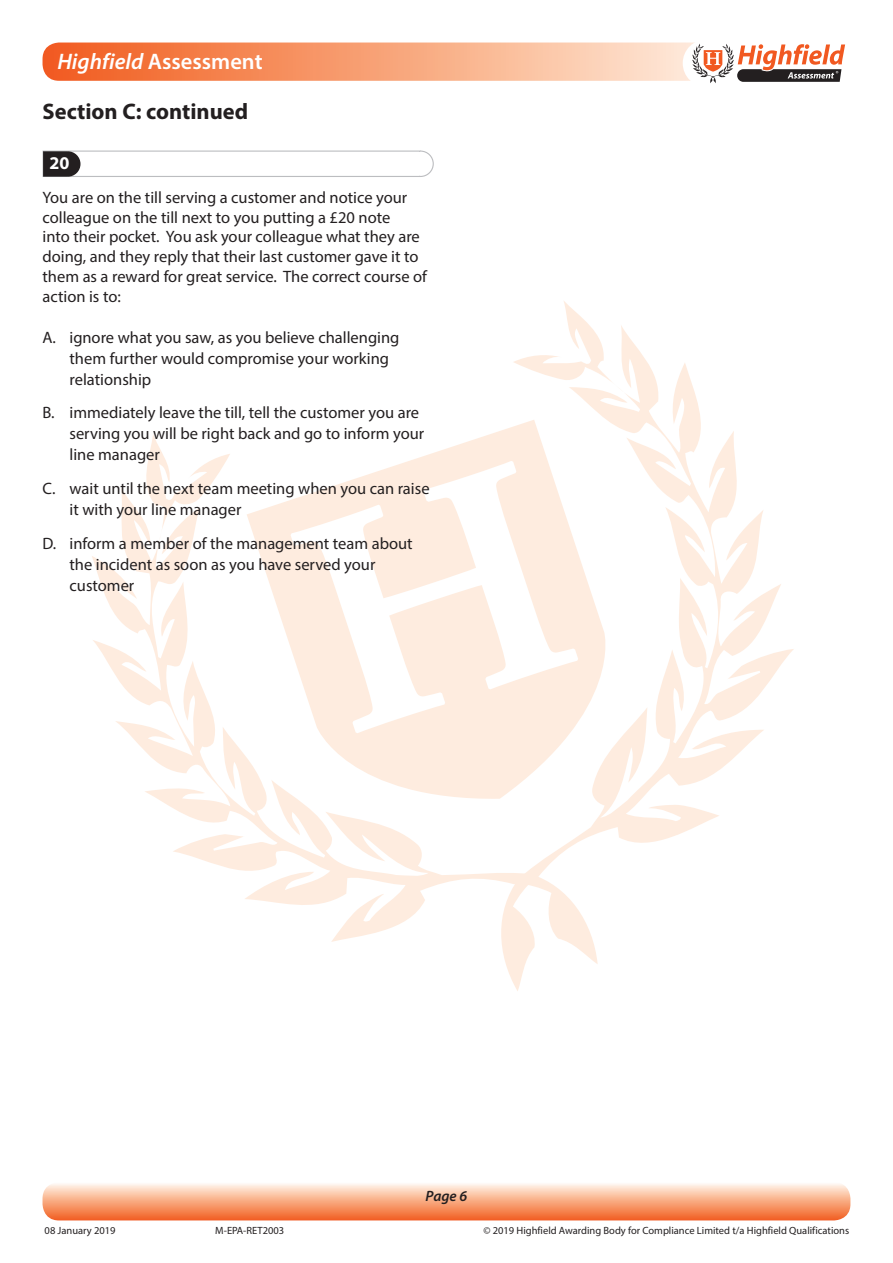
<style>
.page{position:relative;width:893px;height:1263px;background:#fff}
.page>*{position:absolute;margin:0;border:0;box-sizing:border-box;transform-origin:0 0}
.t1{font:600 22.5px "Myriad Pro";color:#fff}
.t2{font:700 22.5px "Myriad Pro";color:#231f20}
.t3{font:700 18px "Myriad Pro";color:#fff}
.t4{font:16.5px/21px "Myriad Pro";color:#231f20}
.t5{font:italic 600 15px "Myriad Pro";color:#231f20}
.t6{font:10.5px "Myriad Pro";color:#231f20}
.s1{font-style:italic}
</style>
<div class="page">
<svg style="left:92px;top:434px;width:403px;height:508px"></svg>
<svg style="left:495px;top:301px;width:299px;height:690px"></svg>
<svg style="left:247px;top:420px;width:377px;height:381px;fill:#feece0"></svg>
<div style="left:43px;top:1182px;width:807px;height:38px;background:linear-gradient(to bottom,#fffaf0,#f26424);border-radius:16px"></div>
<svg style="left:43px;top:43px;width:724px;height:38px;background:#f7a076"></svg>
<svg style="left:683px;top:42px;width:163px;height:41px"></svg>
<svg style="left:42px;top:150px;width:392px;height:27px"></svg>
<h1 class="t1" style="left:57px;top:47px;width:207px"><span class="s1">Highfield</span> Assessment</h1>
<h1 class="t2" style="left:43px;top:97px;width:207px">Section C: continued</h1>
<p class="t3" style="left:49px;top:151px;width:21px">20</p>
<p class="t4" style="left:43px;top:187px;width:386px;line-height:19.8px">You are on the till serving a customer and notice your colleague on the till next to you putting a £20 note<br>into their pocket. You ask your colleague what they are doing, and they reply that their last customer gave it to them as a reward for great service. The correct course of action is to:</p>
<p class="t4" style="left:70px;top:326px;width:331px;text-indent:-27px">A. ignore what you saw, as you believe challenging them further would compromise your working relationship</p>
<p class="t4" style="left:70px;top:402px;width:356px;text-indent:-27px">B. immediately leave the till, tell the customer you are serving you will be right back and go to inform your line manager</p>
<p class="t4" style="left:70px;top:478px;width:362px;text-indent:-27px">C. wait until the next team meeting when you can raise it with your line manager</p>
<p class="t4" style="left:70px;top:533px;width:345px;text-indent:-27px">D. inform a member of the management team about the incident as soon as you have served your customer</p>
<p class="t5" style="left:426px;top:1186px;width:43px">Page 6</p>
<p class="t6" style="left:45px;top:1224px;width:73px">08 January 2019</p>
<p class="t6" style="left:215px;top:1224px;width:70px">M-EPA-RET2003</p>
<p class="t6" style="left:483px;top:1224px;width:367px">© 2019 Highfield Awarding Body for Compliance Limited t/a Highfield Qualifications</p>
</div>
